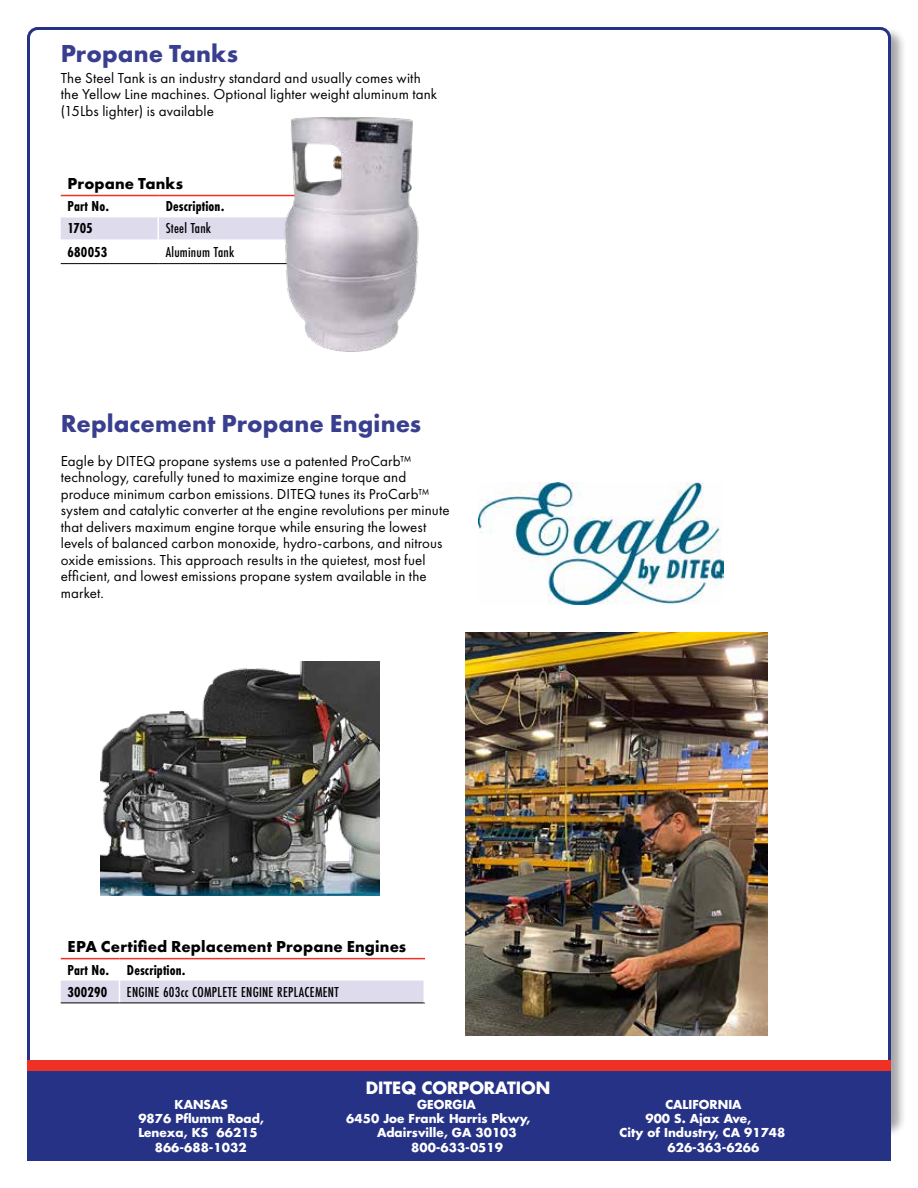
<style>
.page{position:relative;width:918px;height:1188px;background:#fff}
.page>*{position:absolute;margin:0;border:0;box-sizing:border-box;transform-origin:0 0}
.t1{font:700 25.5px "Futura PT";letter-spacing:.005em;color:#393f8e}
.t2{font:700 16.5px "Futura PT";letter-spacing:.01em;color:#000}
.t3{font:700 16.5px "Futura Std";color:#fff}
.t4{font:15px/16.5px "Futura PT";letter-spacing:.005em;color:#000}
.t5{font:500 15px "Futura PT Cond";letter-spacing:.015em;color:#000}
.t6{font:700 15px/21.9px "Futura PT Cond";letter-spacing:.01em;color:#000}
.t7{font:700 12px "Futura Std";color:#fff}
</style>
<div class="page">
<div style="left:26px;top:26px;width:881px;height:1112px;background:#000;opacity:.35"></div>
<div style="left:29px;top:28px;width:860px;height:1093px;background:#fff;border-radius:9px"></div>
<img style="left:479px;top:483px;width:245px;height:121px">
<svg style="left:61px;top:194px;width:219px;height:71px"></svg>
<img style="left:280px;top:117px;width:139px;height:235px">
<img style="left:466px;top:633px;width:301px;height:403px">
<svg style="left:61px;top:957px;width:364px;height:47px"></svg>
<div style="left:27px;top:1071px;width:864px;height:90px;background:#263286"></div>
<div style="left:27px;top:1061px;width:864px;height:10px;background:#ee3124"></div>
<img style="left:100px;top:661px;width:279px;height:234px">
<h1 class="t1" style="left:61px;top:37px;width:179px">Propane Tanks</h1>
<p class="t4" style="left:61px;top:69px;width:378px">The Steel Tank is an industry standard and usually comes with the Yellow Line machines. Optional lighter weight aluminum tank (15Lbs lighter) is available</p>
<p class="t2" style="left:68px;top:173px;width:117px">Propane Tanks</p>
<p class="t6" style="left:68px;top:196px;width:43px">Part No.</p>
<p class="t6" style="left:166px;top:196px;width:60px">Description.</p>
<p class="t6" style="left:68px;top:218px;width:27px">1705</p>
<p class="t5" style="left:166px;top:220px;width:47px">Steel Tank</p>
<p class="t6" style="left:68px;top:241px;width:41px">680053</p>
<p class="t5" style="left:166px;top:243px;width:70px">Aluminum Tank</p>
<h1 class="t1" style="left:61px;top:407px;width:362px">Replacement Propane Engines</h1>
<p class="t4" style="left:61px;top:452px;width:390px">Eagle by DITEQ propane systems use a patented ProCarb™ technology, carefully tuned to maximize engine torque and produce minimum carbon emissions. DITEQ tunes its ProCarb™ system and catalytic converter at the engine revolutions per minute that delivers maximum engine torque while ensuring the lowest levels of balanced carbon monoxide, hydro-carbons, and nitrous oxide emissions. This approach results in the quietest, most fuel efficient, and lowest emissions propane system available in the market.</p>
<p class="t2" style="left:68px;top:936px;width:340px">EPA Certified Replacement Propane Engines</p>
<p class="t6" style="left:68px;top:959px;width:120px">Part No. Description.<br>300290</p>
<p class="t5" style="left:127px;top:983px;width:213px">ENGINE 603cc COMPLETE ENGINE REPLACEMENT</p>
<p class="t3" style="left:366px;top:1077px;width:186px">DITEQ CORPORATION</p>
<p class="t7" style="left:175px;top:1096px;width:55px">KANSAS</p>
<p class="t7" style="left:417px;top:1096px;width:60px">GEORGIA</p>
<p class="t7" style="left:665px;top:1096px;width:78px">CALIFORNIA</p>
<p class="t7" style="left:138px;top:1111px;width:127px">9876 Pflumm Road,</p>
<p class="t7" style="left:346px;top:1111px;width:185px">6450 Joe Frank Harris Pkwy,</p>
<p class="t7" style="left:646px;top:1111px;width:107px">900 S. Ajax Ave,</p>
<p class="t7" style="left:138px;top:1125px;width:121px">Lenexa, KS 66215</p>
<p class="t7" style="left:377px;top:1125px;width:141px">Adairsville, GA 30103</p>
<p class="t7" style="left:620px;top:1125px;width:167px">City of Industry, CA 91748</p>
<p class="t7" style="left:155px;top:1139px;width:93px">866-688-1032</p>
<p class="t7" style="left:411px;top:1139px;width:93px">800-633-0519</p>
<p class="t7" style="left:668px;top:1139px;width:93px">626-363-6266</p>
</div>
